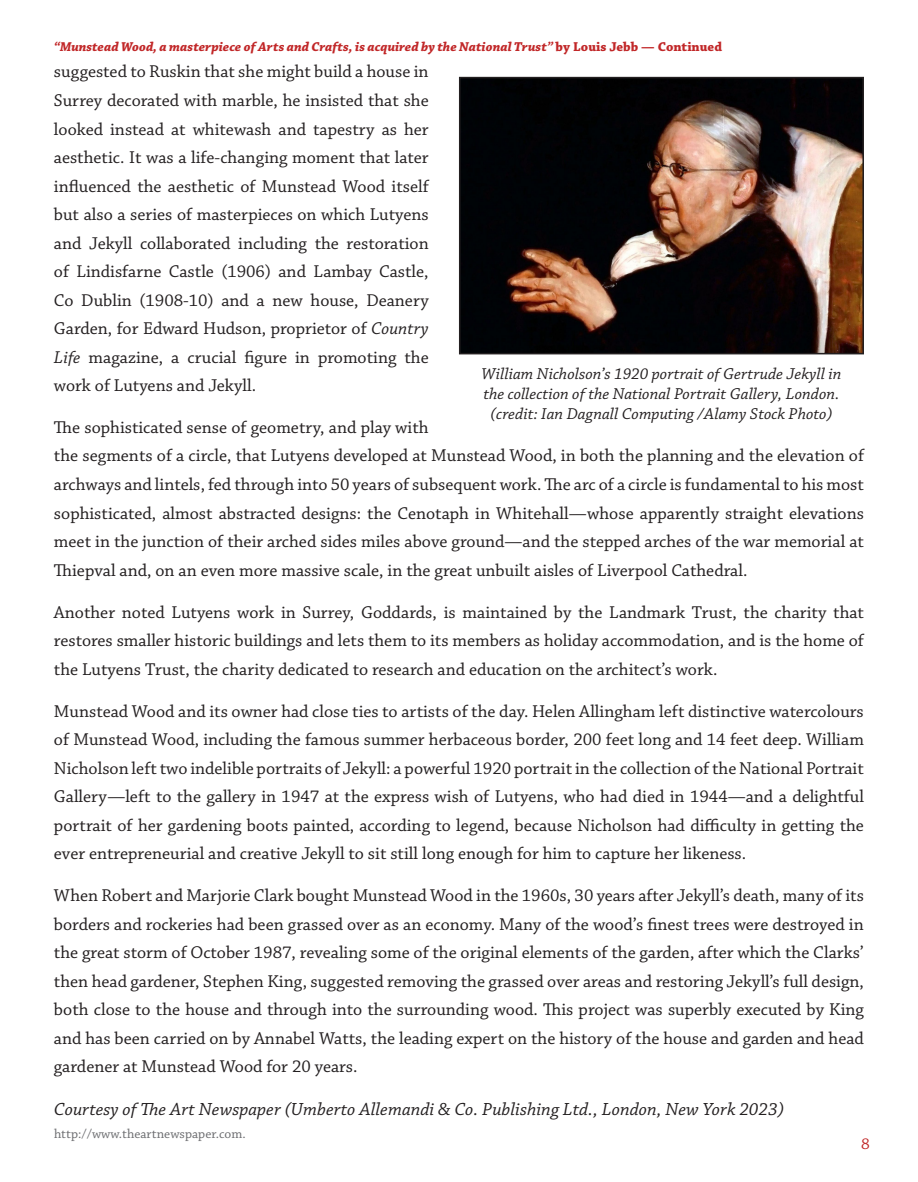
<style>
.page{position:relative;width:918px;height:1182px;background:#fff}
.page>*{position:absolute;margin:0;border:0;box-sizing:border-box;transform-origin:0 0}
.t1{font:18.45px "Chaparral Pro It Capt";color:#231f20}
.t2{font:18px/28.5px "Chaparral Pro";color:#231f20;text-align:justify}
.t3{font:16.5px/19.8px "Chaparral Pro It Capt";color:#231f20}
.t4{font:16.5px "Chaparral Pro";color:#c12728}
.t5{font:italic 700 13.5px "Chaparral Pro";color:#c12728}
.t6{font:13.5px "Chaparral Pro";color:#6c6d70}
.s1{font-style:normal}
.s2{font-style:italic}
</style>
<div class="page">
<img style="left:462px;top:80px;width:399px;height:271px">
<div style="left:459px;top:77px;width:405px;height:277px;border:2px solid #231f20"></div>
<p class="t5" style="left:54px;top:38px;width:670px">“Munstead Wood, a masterpiece of Arts and Crafts, is acquired by the National Trust” <span class="s1">by Louis Jebb — Continued</span></p>
<p class="t2" style="left:54px;top:58px;width:376px">suggested to Ruskin that she might build a house in Surrey decorated with marble, he insisted that she looked instead at whitewash and tapestry as her aesthetic. It was a life-changing moment that later influenced the aesthetic of Munstead Wood itself but also a series of masterpieces on which Lutyens and Jekyll collaborated including the restoration of Lindisfarne Castle (1906) and Lambay Castle, Co Dublin (1908-10) and a new house, Deanery Garden, for Edward Hudson, proprietor of <span class="s2">Country Life</span> magazine, a crucial figure in promoting the work of Lutyens and Jekyll.</p>
<p class="t2" style="left:54px;top:414px;width:376px">The sophisticated sense of geometry, and play with</p>
<p class="t3" style="left:482px;top:365px;width:361px">William Nicholson’s 1920 portrait of Gertrude Jekyll in the collection of the National Portrait Gallery, London.</p>
<p class="t3" style="left:491px;top:404px;width:343px">(credit: Ian Dagnall Computing /Alamy Stock Photo)</p>
<p class="t2" style="left:54px;top:442px;width:812px">the segments of a circle, that Lutyens developed at Munstead Wood, in both the planning and the elevation of archways and lintels, fed through into 50 years of subsequent work. The arc of a circle is fundamental to his most sophisticated, almost abstracted designs: the Cenotaph in Whitehall—whose apparently straight elevations meet in the junction of their arched sides miles above ground—and the stepped arches of the war memorial at Thiepval and, on an even more massive scale, in the great unbuilt aisles of Liverpool Cathedral.</p>
<p class="t2" style="left:54px;top:598px;width:812px">Another noted Lutyens work in Surrey, Goddards, is maintained by the Landmark Trust, the charity that restores smaller historic buildings and lets them to its members as holiday accommodation, and is the home of the Lutyens Trust, the charity dedicated to research and education on the architect’s work.</p>
<p class="t2" style="left:54px;top:697px;width:812px">Munstead Wood and its owner had close ties to artists of the day. Helen Allingham left distinctive watercolours of Munstead Wood, including the famous summer herbaceous border, 200 feet long and 14 feet deep. William Nicholson left two indelible portraits of Jekyll: a powerful 1920 portrait in the collection of the National Portrait Gallery—left to the gallery in 1947 at the express wish of Lutyens, who had died in 1944—and a delightful portrait of her gardening boots painted, according to legend, because Nicholson had difficulty in getting the ever entrepreneurial and creative Jekyll to sit still long enough for him to capture her likeness.</p>
<p class="t2" style="left:54px;top:881px;width:812px">When Robert and Marjorie Clark bought Munstead Wood in the 1960s, 30 years after Jekyll’s death, many of its borders and rockeries had been grassed over as an economy. Many of the wood’s finest trees were destroyed in the great storm of October 1987, revealing some of the original elements of the garden, after which the Clarks’ then head gardener, Stephen King, suggested removing the grassed over areas and restoring Jekyll’s full design, both close to the house and through into the surrounding wood. This project was superbly executed by King and has been carried on by Annabel Watts, the leading expert on the history of the house and garden and head gardener at Munstead Wood for 20 years.</p>
<p class="t1" style="left:54px;top:1098px;width:732px">Courtesy of The Art Newspaper (Umberto Allemandi &amp; Co. Publishing Ltd., London, New York 2023)</p>
<p class="t6" style="left:54px;top:1125px;width:193px">http://www.theartnewspaper.com.</p>
<p class="t4" style="left:861px;top:1134px;width:10px">8</p>
</div>
